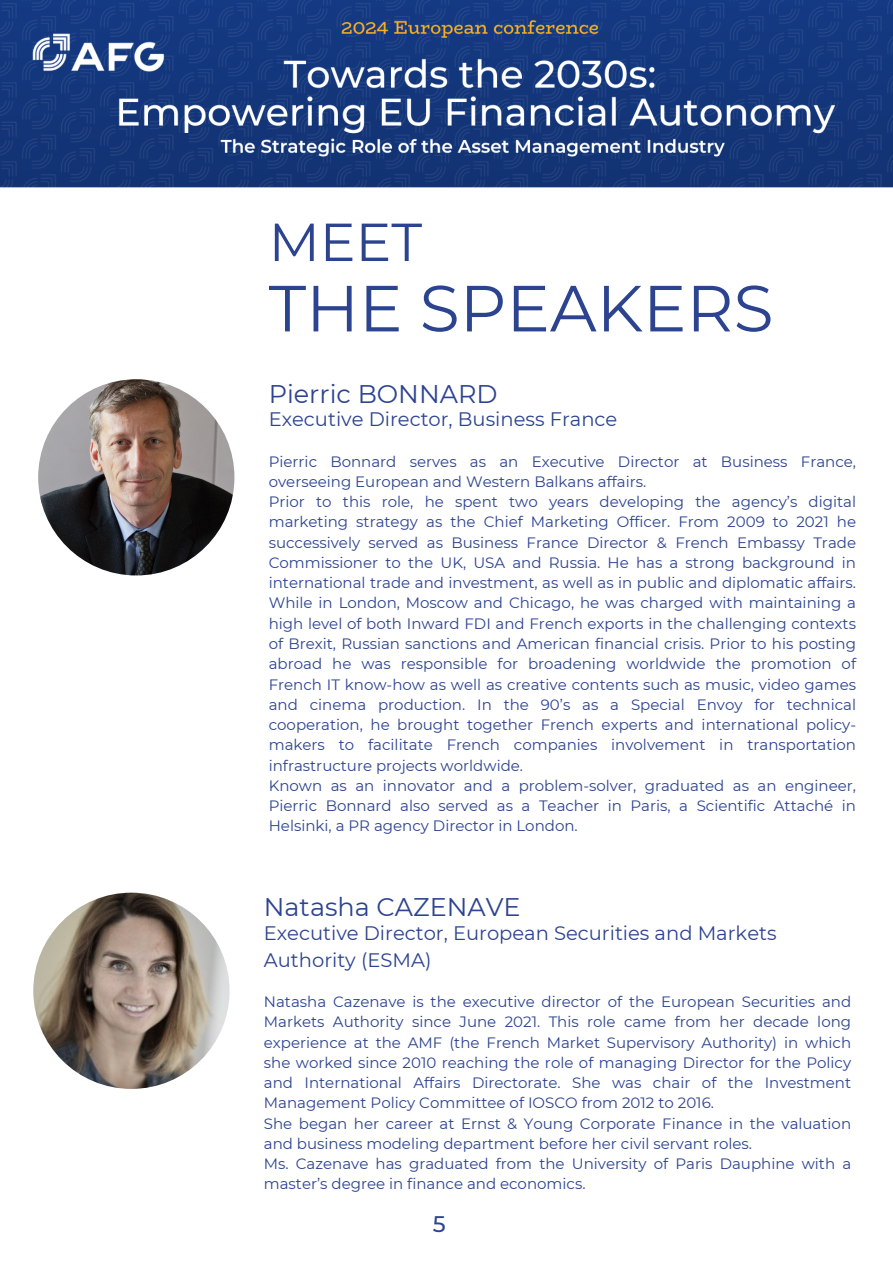
<style>
.page{position:relative;width:893px;height:1264px;background:#fff}
.page>*{position:absolute;margin:0;border:0;box-sizing:border-box;transform-origin:0 0}
.t1{font:65.1px "Montserrat";color:#2c4390}
.t2{font:53.4px "Montserrat";color:#2c4390}
.t3{font:25.5px "Montserrat";color:#2c4390}
.t4{font:500 22.5px "Montserrat";color:#2c4390}
.t5{font:19.5px/27px "Montserrat";color:#2c4390}
.t6{font:15px/20.2px "Montserrat";color:#2c4390}
</style>
<div class="page">
<img style="left:38px;top:379px;width:196px;height:196px;border-radius:50%">
<img style="left:33px;top:892px;width:196px;height:196px;border-radius:50%">
<img style="left:0;top:0;width:892px;height:188px">
<p class="t2" style="left:269px;top:209px;width:155px">MEET</p>
<p class="t1" style="left:269px;top:268px;width:506px">THE SPEAKERS</p>
<h3 class="t3" style="left:269px;top:378px;width:230px">Pierric BONNARD</h3>
<h4 class="t5" style="left:269px;top:406px;width:350px">Executive Director, Business France</h4>
<h2 class="t6" style="left:269px;top:451px;width:588px">Pierric Bonnard serves as an Executive Director at Business France, overseeing European and Western Balkans affairs.</h2>
<h1 class="t6" style="left:269px;top:491px;width:588px;text-align:justify">Prior to this role, he spent two years developing the agency’s digital marketing strategy as the Chief Marketing Officer. From 2009 to 2021 he successively served as Business France Director &amp; French Embassy Trade Commissioner to the UK, USA and Russia. He has a strong background in international trade and investment, as well as in public and diplomatic affairs.<br>While in London, Moscow and Chicago, he was charged with maintaining a high level of both Inward FDI and French exports in the challenging contexts of Brexit, Russian sanctions and American financial crisis. Prior to his posting abroad he was responsible for broadening worldwide the promotion of French IT know-how as well as creative contents such as music, video games and cinema production. In the 90’s as a Special Envoy for technical cooperation, he brought together French experts and international policy&shy;makers to facilitate French companies involvement in transportation infrastructure projects worldwide.</h1>
<p class="t6" style="left:269px;top:775px;width:588px;text-align:justify">Known as an innovator and a problem-solver, graduated as an engineer, Pierric Bonnard also served as a Teacher in Paris, a Scientific Attaché in Helsinki, a PR agency Director in London.</p>
<h3 class="t3" style="left:264px;top:891px;width:258px">Natasha CAZENAVE</h3>
<h4 class="t5" style="left:264px;top:919px;width:514px">Executive Director, European Securities and Markets<br>Authority (ESMA)</h4>
<p class="t6" style="left:264px;top:991px;width:588px;text-align:justify">Natasha Cazenave is the executive director of the European Securities and Markets Authority since June 2021. This role came from her decade long experience at the AMF (the French Market Supervisory Authority) in which she worked since 2010 reaching the role of managing Director for the Policy and International Affairs Directorate. She was chair of the Investment Management Policy Committee of IOSCO from 2012 to 2016.</p>
<p class="t6" style="left:264px;top:1113px;width:588px">She began her career at Ernst &amp; Young Corporate Finance in the valuation and business modeling department before her civil servant roles.</p>
<p class="t6" style="left:264px;top:1153px;width:588px">Ms. Cazenave has graduated from the University of Paris Dauphine with a master’s degree in finance and economics.</p>
<p class="t4" style="left:432px;top:1210px;width:14px">5</p>
</div>
